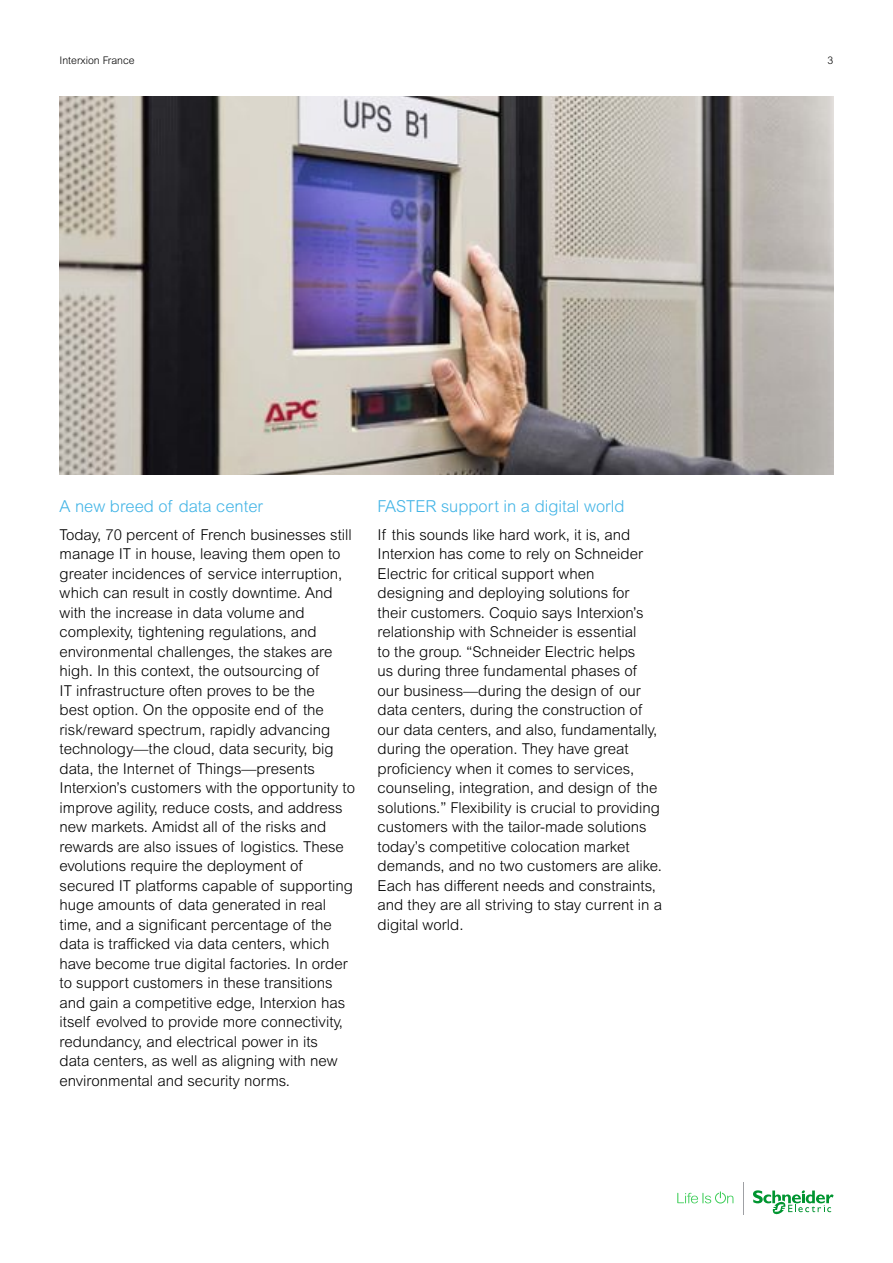
<style>
.page{position:relative;width:893px;height:1263px;background:#fff}
.page>*{position:absolute;margin:0;border:0;box-sizing:border-box;transform-origin:0 0}
.t1{font:300 16.5px "Arial MT Std";color:#42b4e6}
.t2{font:300 15px/19.5px "Arial MT Std";color:#000}
.t3{font:300 10.5px "Arial MT Std";color:#000}
</style>
<div class="page">
<svg style="left:677px;top:1191px;width:56px;height:12px"></svg>
<svg style="left:753px;top:1190px;width:80px;height:25px"></svg>
<hr style="left:743px;top:1182px;width:1px;height:32px;background:#9fa0a4">
<img style="left:60px;top:97px;width:773px;height:377px">
<p class="t3" style="left:60px;top:54px;width:77px">Interxion France</p>
<p class="t3" style="left:828px;top:54px;width:7px">3</p>
<p class="t1" style="left:60px;top:497px;width:205px">A new breed of data center</p>
<p class="t2" style="left:60px;top:525px;width:297px">Today, 70 percent of French businesses still manage IT in house, leaving them open to greater incidences of service interruption, which can result in costly downtime. And with the increase in data volume and complexity, tightening regulations, and environmental challenges, the stakes are high. In this context, the outsourcing of<br>IT infrastructure often proves to be the<br>best option. On the opposite end of the risk/reward spectrum, rapidly advancing technology—the cloud, data security, big data, the Internet of Things—presents Interxion’s customers with the opportunity to improve agility, reduce costs, and address new markets. Amidst all of the risks and rewards are also issues of logistics. These evolutions require the deployment of secured IT platforms capable of supporting huge amounts of data generated in real time, and a significant percentage of the data is trafficked via data centers, which have become true digital factories. In order to support customers in these transitions and gain a competitive edge, Interxion has itself evolved to provide more connectivity, redundancy, and electrical power in its<br>data centers, as well as aligning with new environmental and security norms.</p>
<p class="t1" style="left:378px;top:497px;width:249px">FASTER support in a digital world</p>
<p class="t2" style="left:378px;top:525px;width:286px">If this sounds like hard work, it is, and Interxion has come to rely on Schneider Electric for critical support when designing and deploying solutions for their customers. Coquio says Interxion’s relationship with Schneider is essential<br>to the group. “Schneider Electric helps<br>us during three fundamental phases of our business—during the design of our data centers, during the construction of our data centers, and also, fundamentally, during the operation. They have great proficiency when it comes to services, counseling, integration, and design of the solutions.” Flexibility is crucial to providing customers with the tailor-made solutions today’s competitive colocation market demands, and no two customers are alike.<br>Each has different needs and constraints, and they are all striving to stay current in a digital world.</p>
</div>
